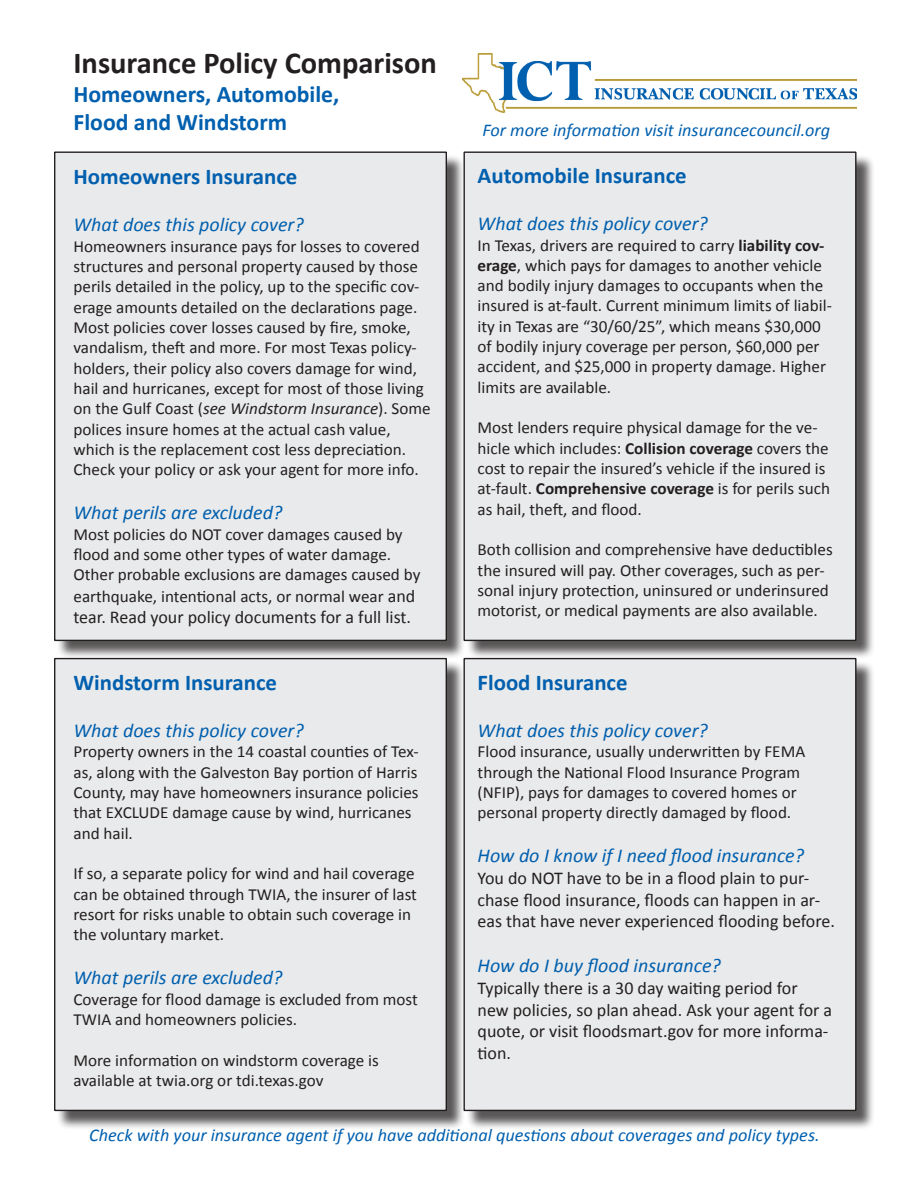
<style>
.page{position:relative;width:918px;height:1188px;background:#fff}
.page>*{position:absolute;margin:0;border:0;box-sizing:border-box;transform-origin:0 0}
.t1{font:700 30.6px "Calibri";color:#231f20}
.t2{font:700 23.7px "Calibri";color:#005fae}
.t3{font:700 22.5px "Calibri";color:#005fae}
.t4{font:italic 19.8px "Calibri";color:#005fae}
.t5{font:18px/21.6px "Calibri";color:#231f20}
.t6{font:italic 18px "Calibri";color:#005fae}
.t7{font:16.95px/20.2px "Calibri";color:#231f20}
.s1{font-style:italic}
.s2{font-size:18px}
.s3{font-weight:700}
</style>
<div class="page">
<div style="left:56px;top:154px;width:410px;height:506px;background:#231f20;opacity:.75"></div>
<div style="left:54px;top:151px;width:393px;height:490px;background:#e9eaeb;border:1px solid #231f20"></div>
<div style="left:466px;top:154px;width:409px;height:506px;background:#231f20;opacity:.75"></div>
<div style="left:464px;top:151px;width:393px;height:490px;background:#e9eaeb;border:1px solid #231f20"></div>
<div style="left:56px;top:660px;width:410px;height:470px;background:#231f20;opacity:.75"></div>
<div style="left:54px;top:658px;width:393px;height:453px;background:#e9eaeb;border:1px solid #231f20"></div>
<div style="left:466px;top:660px;width:409px;height:470px;background:#231f20;opacity:.75"></div>
<div style="left:464px;top:658px;width:393px;height:453px;background:#e9eaeb;border:1px solid #231f20"></div>
<img style="left:463px;top:54px;width:393px;height:59px">
<p class="t1" style="left:74px;top:43px;width:365px">Insurance Policy Comparison</p>
<p class="t2" style="left:74px;top:79px;width:267px">Homeowners, Automobile,</p>
<p class="t2" style="left:74px;top:107px;width:215px">Flood and Windstorm</p>
<p class="t3" style="left:74px;top:162px;width:225px">Homeowners Insurance</p>
<p class="t4" style="left:74px;top:211px;width:232px">What does this policy cover?</p>
<p class="t7" style="left:74px;top:236px;width:359px">Homeowners insurance pays for losses to covered structures and personal property caused by those perils detailed in the policy, up to the specific cov&shy;erage amounts detailed on the declarations page.<br>Most policies cover losses caused by fire, smoke, vandalism, theft and more. For most Texas policy&shy;holders, their policy also covers damage for wind, hail and hurricanes, except for most of those living on the Gulf Coast (<span class="s1">see Windstorm Insurance</span>). Some polices insure homes at the actual cash value, which is the replacement cost less depreciation.<br>Check your policy or ask your agent for more info.</p>
<p class="t4" style="left:74px;top:499px;width:210px">What perils are excluded?</p>
<p class="t7" style="left:74px;top:524px;width:349px;line-height:20.7px">Most policies do NOT cover damages caused by flood and some other types of water damage.<br>Other probable exclusions are damages caused by earthquake, intentional acts, or normal wear <span class="s2">and</span></p>
<p class="t5" style="left:74px;top:607px;width:339px">tear. Read your policy documents for a full list.</p>
<p class="t3" style="left:74px;top:668px;width:205px">Windstorm Insurance</p>
<p class="t4" style="left:74px;top:717px;width:232px">What does this policy cover?</p>
<p class="t7" style="left:74px;top:742px;width:347px">Property owners in the 14 coastal counties of Tex&shy;as, along with the Galveston Bay portion of Harris County, may have homeowners insurance policies that EXCLUDE damage cause by wind, hurricanes and hail.</p>
<p class="t7" style="left:74px;top:864px;width:345px">If so, a separate policy for wind and hail coverage can be obtained through TWIA, the insurer of last resort for risks unable to obtain such coverage in the voluntary market.</p>
<p class="t4" style="left:74px;top:964px;width:210px">What perils are excluded?</p>
<p class="t7" style="left:74px;top:989px;width:346px">Coverage for flood damage is excluded from most<br>TWIA and homeowners policies.</p>
<p class="t7" style="left:74px;top:1050px;width:307px">More information on windstorm coverage is available at twia.org or tdi.texas.gov</p>
<p class="t6" style="left:482px;top:117px;width:349px">For more information visit insurancecouncil.org</p>
<p class="t3" style="left:478px;top:161px;width:211px">Automobile Insurance</p>
<p class="t4" style="left:478px;top:210px;width:232px">What does this policy cover?</p>
<p class="t7" style="left:478px;top:235px;width:356px">In Texas, drivers are required to carry <span class="s3">liability cov&shy;erage</span>, which pays for damages to another vehicle and bodily injury damages to occupants when the insured is at-fault. Current minimum limits of liabil&shy;ity in Texas are “30/60/25”, which means $30,000 of bodily injury coverage per person, $60,000 per accident, and $25,000 in property damage. Higher limits are available.</p>
<p class="t7" style="left:478px;top:418px;width:354px">Most lenders require physical damage for the ve&shy;hicle which includes: <span class="s3">Collision coverage</span> covers the cost to repair the insured’s vehicle if the insured is at-fault. <span class="s3">Comprehensive coverage</span> is for perils such as hail, theft, and flood.</p>
<p class="t7" style="left:478px;top:540px;width:357px">Both collision and comprehensive have deductibles the insured will pay. Other coverages, such as per&shy;sonal injury protection, uninsured or underinsured motorist, or medical payments are also available.</p>
<p class="t3" style="left:478px;top:668px;width:152px">Flood Insurance</p>
<p class="t4" style="left:478px;top:717px;width:232px">What does this policy cover?</p>
<p class="t7" style="left:478px;top:742px;width:329px">Flood insurance, usually underwritten by FEMA through the National Flood Insurance Program (NFIP), pays for damages to covered homes or</p>
<p class="t7" style="left:478px;top:803px;width:315px">personal property directly damaged by flood.</p>
<p class="t4" style="left:478px;top:842px;width:328px">How do I know if I need flood insurance?</p>
<p class="t5" style="left:478px;top:867px;width:359px">You do NOT have to be in a flood plain to pur&shy;chase flood insurance, floods can happen in ar&shy;eas that have never experienced flooding before.</p>
<p class="t4" style="left:478px;top:952px;width:245px">How do I buy flood insurance?</p>
<p class="t5" style="left:478px;top:977px;width:356px">Typically there is a 30 day waiting period for new policies, so plan ahead. Ask your agent for a quote, or visit floodsmart.gov for more informa&shy;tion.</p>
<p class="t6" style="left:89px;top:1123px;width:732px">Check with your insurance agent if you have additional questions about coverages and policy types.</p>
</div>
